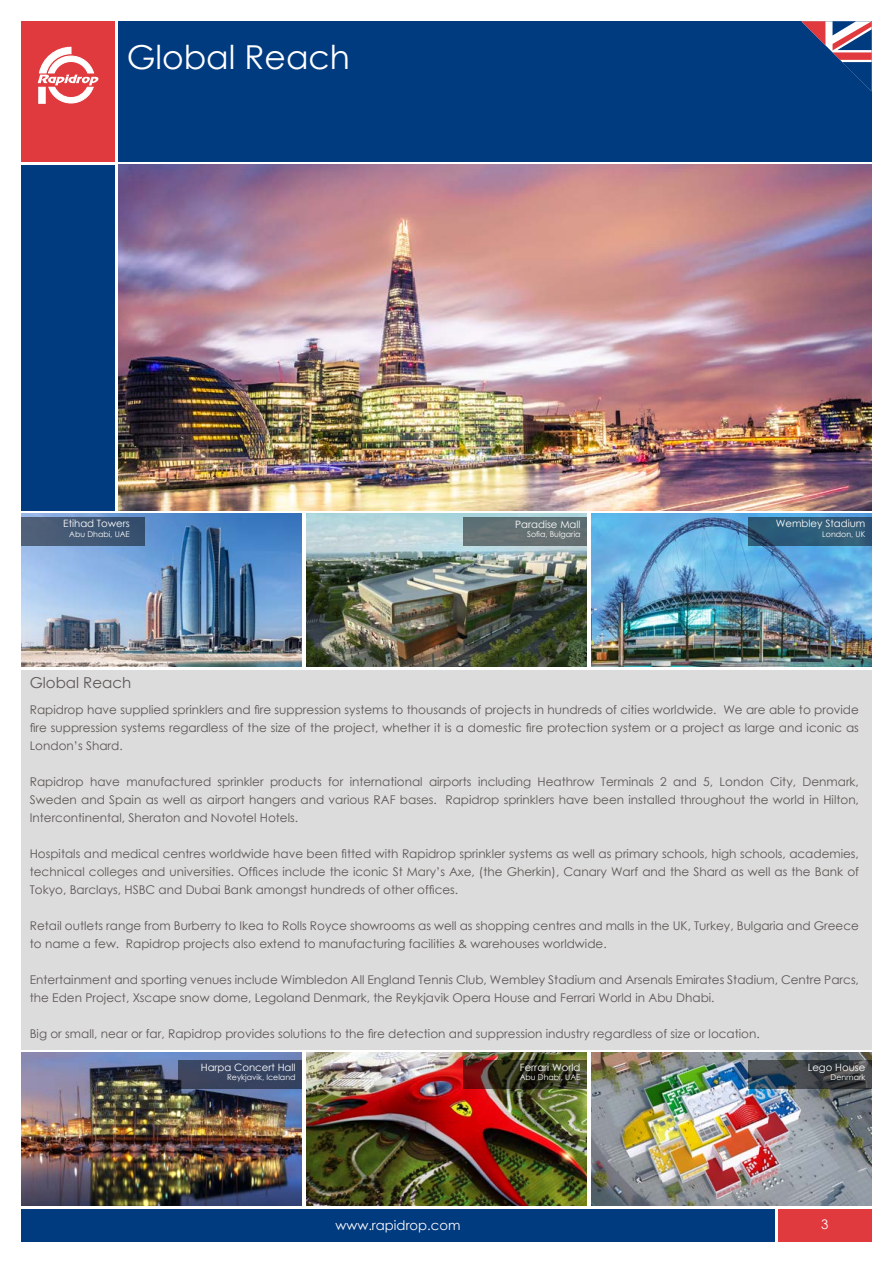
<style>
.page{position:relative;width:893px;height:1263px;background:#fff}
.page>*{position:absolute;margin:0;border:0;box-sizing:border-box;transform-origin:0 0}
.t1{font:33px "Century Gothic";color:#fff}
.t2{font:15px "Century Gothic";color:#5d5654}
.t3{font:13.2px "Century Gothic";color:#fff}
.t4{font:12px/18px "Century Gothic";color:#5d5654;text-align:justify}
.t5{font:10.05px "Century Gothic";color:#fff}
.t6{font:7.8px "Century Gothic";color:#fff}
</style>
<div class="page">
<div style="left:118px;top:21px;width:754px;height:141px;background:#003a7f"></div>
<div style="left:21px;top:21px;width:94px;height:141px;background:#e03a3e"></div>
<div style="left:21px;top:165px;width:94px;height:345px;background:#003a7f"></div>
<div style="left:21px;top:670px;width:851px;height:379px;background:#dcdcdc"></div>
<img style="left:591px;top:1053px;width:281px;height:153px">
<img style="left:21px;top:1053px;width:281px;height:153px">
<img style="left:306px;top:1053px;width:281px;height:153px">
<img style="left:306px;top:514px;width:281px;height:153px">
<img style="left:21px;top:514px;width:281px;height:153px">
<img style="left:591px;top:514px;width:281px;height:153px">
<img style="left:118px;top:165px;width:754px;height:345px">
<div style="left:21px;top:518px;width:123px;height:28px;background:linear-gradient(to right,#52627a,#344f6e)"></div>
<svg style="left:748px;top:1060px;width:124px;height:29px;background:#3a4349"></svg>
<div style="left:464px;top:517px;width:123px;height:28px;background:#647173"></div>
<svg style="left:748px;top:517px;width:124px;height:28px;background:#2e5976"></svg>
<svg style="left:464px;top:1061px;width:123px;height:28px;background:#3e2f1d"></svg>
<div style="left:179px;top:1060px;width:123px;height:29px;background:#384460"></div>
<svg style="left:801px;top:21px;width:71px;height:70px"></svg>
<svg style="left:38px;top:47px;width:60px;height:57px"></svg>
<div style="left:778px;top:1209px;width:94px;height:33px;background:#e03a3e"></div>
<div style="left:21px;top:1209px;width:754px;height:33px;background:#003a7f"></div>
<h1 class="t1" style="left:127px;top:34px;width:225px">Global Reach</h1>
<p class="t5" style="left:63px;top:516px;width:68px">Etihad Towers</p>
<p class="t6" style="left:69px;top:528px;width:62px">Abu Dhabi, UAE</p>
<p class="t5" style="left:515px;top:517px;width:67px">Paradise Mall</p>
<p class="t6" style="left:527px;top:529px;width:55px">Sofia, Bulgaria</p>
<p class="t5" style="left:776px;top:517px;width:91px">Wembley Stadium</p>
<p class="t6" style="left:822px;top:529px;width:45px">London, UK</p>
<p class="t2" style="left:30px;top:672px;width:103px">Global Reach</p>
<p class="t4" style="left:30px;top:700px;width:831px">Rapidrop have supplied sprinklers and fire suppression systems to thousands of projects in hundreds of cities worldwide. We are able to provide fire suppression systems regardless of the size of the project, whether it is a domestic fire protection system or a project as large and iconic as London’s Shard.</p>
<p class="t4" style="left:30px;top:772px;width:831px">Rapidrop have manufactured sprinkler products for international airports including Heathrow Terminals 2 and 5, London City, Denmark, Sweden and Spain as well as airport hangers and various RAF bases. Rapidrop sprinklers have been installed throughout the world in Hilton, Intercontinental, Sheraton and Novotel Hotels.</p>
<p class="t4" style="left:30px;top:844px;width:831px">Hospitals and medical centres worldwide have been fitted with Rapidrop sprinkler systems as well as primary schools, high schools, academies, technical colleges and universities. Offices include the iconic St Mary’s Axe, (the Gherkin), Canary Warf and the Shard as well as the Bank of Tokyo, Barclays, HSBC and Dubai Bank amongst hundreds of other offices.</p>
<p class="t4" style="left:30px;top:916px;width:831px">Retail outlets range from Burberry to Ikea to Rolls Royce showrooms as well as shopping centres and malls in the UK, Turkey, Bulgaria and Greece to name a few. Rapidrop projects also extend to manufacturing facilities &amp; warehouses worldwide.</p>
<p class="t4" style="left:30px;top:970px;width:831px">Entertainment and sporting venues include Wimbledon All England Tennis Club, Wembley Stadium and Arsenals Emirates Stadium, Centre Parcs, the Eden Project, Xscape snow dome, Legoland Denmark, the Reykjavik Opera House and Ferrari World in Abu Dhabi.</p>
<p class="t4" style="left:30px;top:1024px;width:731px">Big or small, near or far, Rapidrop provides solutions to the fire detection and suppression industry regardless of size or location.</p>
<p class="t5" style="left:201px;top:1060px;width:96px">Harpa Concert Hall</p>
<p class="t6" style="left:227px;top:1072px;width:70px">Reykjavik, Iceland</p>
<p class="t5" style="left:520px;top:1060px;width:62px">Ferrari World</p>
<p class="t6" style="left:520px;top:1072px;width:62px">Abu Dhabi, UAE</p>
<p class="t5" style="left:808px;top:1060px;width:59px">Lego House</p>
<p class="t6" style="left:830px;top:1072px;width:36px">Denmark</p>
<p class="t3" style="left:335px;top:1216px;width:127px">www.rapidrop.com</p>
<p class="t3" style="left:821px;top:1215px;width:9px">3</p>
</div>
